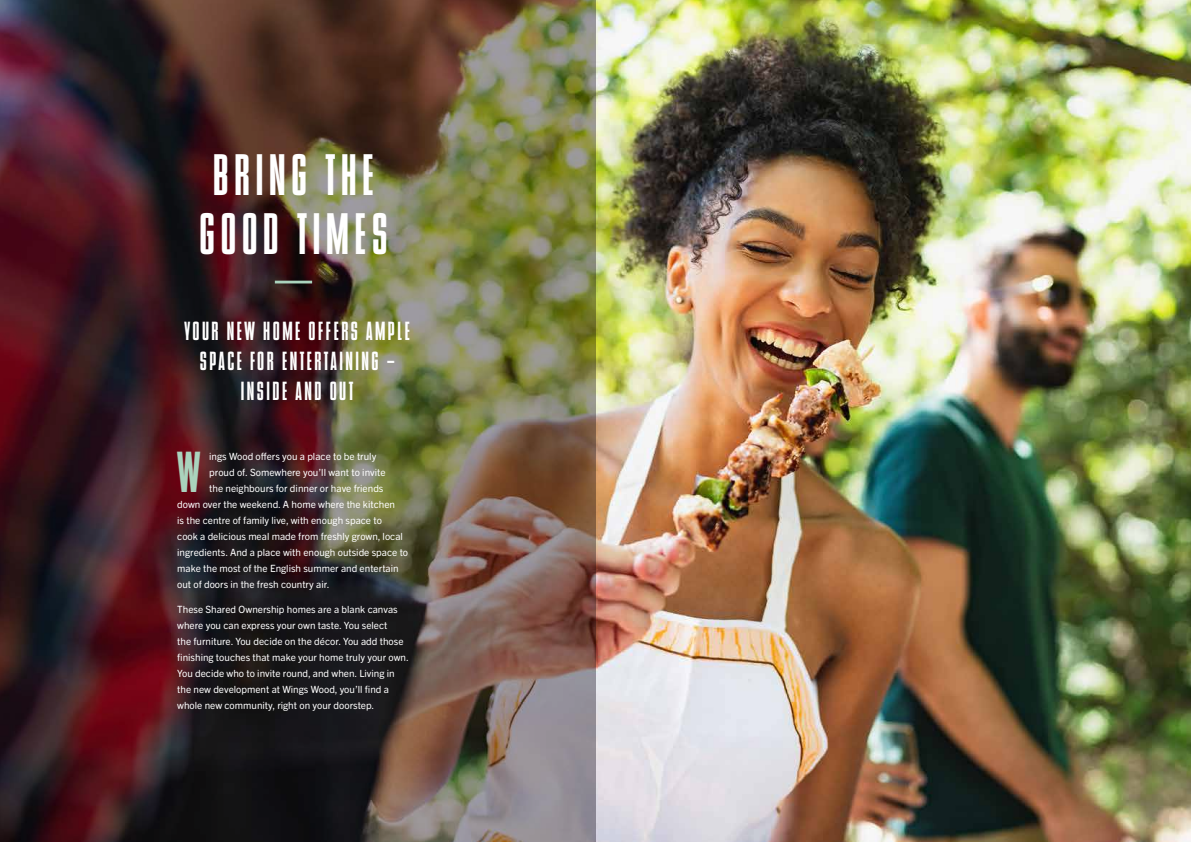
<style>
.page{position:relative;width:1191px;height:842px;background:#fff}
.page>*{position:absolute;margin:0;border:0;box-sizing:border-box;transform-origin:0 0}
.t1{font:700 49px/58.9px "OPTI Binder Style";letter-spacing:.06em;color:#fff}
.t2{font:700 48.5px "OPTI Binder Style";color:#aad3bd}
.t3{font:700 22px/30px "OPTI Binder Style";letter-spacing:.06em;color:#fff;text-align:center}
.t4{font:10px/16px "Trade Gothic Next SR Pro";color:#fff}
</style>
<div class="page">
<img style="left:595px;top:0;width:596px;height:842px">
<img style="left:0;top:0;width:595px;height:842px">
<hr style="left:275px;top:281px;width:37px;height:2px;background:#aad3bd">
<h1 class="t1" style="left:198px;top:147px;width:192px">BRING THE<br>GOOD TIMES</h1>
<h3 class="t3" style="left:183px;top:317px;width:229px">YOUR NEW HOME OFFERS AMPLE<br>SPACE FOR ENTERTAINING –<br>INSIDE AND OUT</h3>
<h2 class="t2" style="left:175px;top:442px;width:28px">W</h2>
<p class="t4" style="left:209px;top:448px;width:168px">ings Wood offers you a place to be truly</p>
<p class="t4" style="left:209px;top:464px;width:178px">proud of. Somewhere you’ll want to invite</p>
<p class="t4" style="left:209px;top:480px;width:176px">the neighbours for dinner or have friends</p>
<p class="t4" style="left:177px;top:496px;width:219px">down over the weekend. A home where the kitchen</p>
<p class="t4" style="left:177px;top:512px;width:206px">is the centre of family live, with enough space to</p>
<p class="t4" style="left:177px;top:528px;width:227px">cook a delicious meal made from freshly grown, local</p>
<p class="t4" style="left:177px;top:544px;width:232px">ingredients. And a place with enough outside space to</p>
<p class="t4" style="left:177px;top:560px;width:223px">make the most of the English summer and entertain</p>
<p class="t4" style="left:177px;top:576px;width:154px">out of doors in the fresh country air.</p>
<p class="t4" style="left:177px;top:600px;width:233px">These Shared Ownership homes are a blank canvas where you can express your own taste. You select<br>the furniture. You decide on the décor. You add those finishing touches that make your home truly your own.<br>You decide who to invite round, and when. Living in the new development at Wings Wood, you’ll find a whole new community, right on your doorstep.</p>
</div>
